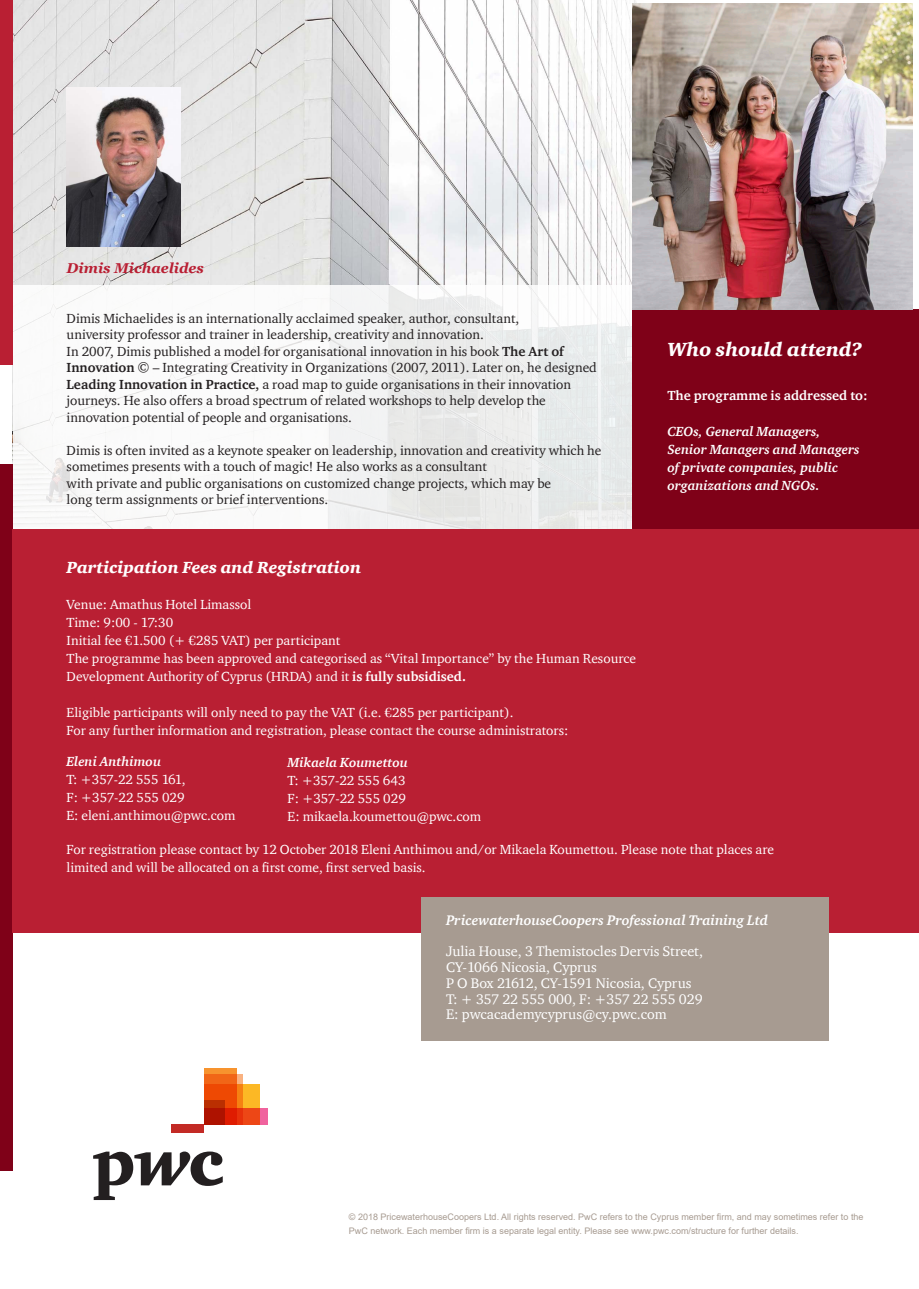
<style>
.page{position:relative;width:919px;height:1289px;background:#fff}
.page>*{position:absolute;margin:0;border:0;box-sizing:border-box;transform-origin:0 0}
.t1{font:italic 900 19.5px "ITC Charter Com";color:#fff}
.t2{font:italic 900 16.5px "ITC Charter Com";color:#fff}
.t3{font:14.25px "ITC Charter Com";color:#fff}
.t4{font:italic 700 14.25px "ITC Charter Com";color:#fff}
.t5{font:italic 700 14.25px "Georgia";color:#b91f33}
.t6{font:13.5px/16.5px "ITC Charter Com";color:#231f20}
.t7{font:13.5px/18px "ITC Charter Com";color:#fff}
.t8{font:italic 700 13.5px/18px "ITC Charter Com";color:#fff}
.t9{font:700 13.5px "ITC Charter Com";color:#fff}
.t10{font:9px/13.5px "Arial";color:#a79b91}
.s1{font-weight:700}
</style>
<div class="page">
<img style="left:13px;top:0;width:630px;height:285px">
<svg style="left:13px;top:285px;width:619px;height:244px"></svg>
<div style="left:632px;top:309px;width:286px;height:234px;background:#7f0118"></div>
<img style="left:67px;top:87px;width:113px;height:160px">
<div style="left:0;top:0;width:13px;height:364px;background:#b91f33"></div>
<div style="left:0;top:464px;width:13px;height:706px;background:#7f0118"></div>
<div style="left:13px;top:529px;width:905px;height:403px;background:#b91f33"></div>
<img style="left:632px;top:4px;width:280px;height:305px">
<div style="left:421px;top:897px;width:407px;height:144px;background:#a79b91"></div>
<div style="left:204px;top:1083px;width:55px;height:41px;background:#fcb825"></div>
<svg style="left:243px;top:1108px;width:24px;height:16px"></svg>
<svg style="left:236px;top:1074px;width:7px;height:50px"></svg>
<svg style="left:204px;top:1068px;width:32px;height:56px"></svg>
<svg style="left:204px;top:1100px;width:20px;height:24px"></svg>
<div style="left:171px;top:1124px;width:33px;height:8px;background:#c32a25"></div>
<svg style="left:93px;top:1151px;width:130px;height:48px"></svg>
<p class="t5" style="left:67px;top:258px;width:139px">Dimis Michaelides</p>
<p class="t6" style="left:67px;top:309px;width:454px">Dimis Michaelides is an internationally acclaimed speaker, author, consultant,</p>
<p class="t6" style="left:67px;top:326px;width:419px">university professor and trainer in leadership, creativity and innovation.</p>
<p class="t6" style="left:67px;top:342px;width:531px">In 2007, Dimis published a model for organisational innovation in his book <span class="s1">The Art of Innovation</span> © – Integrating Creativity in Organizations (2007, 2011). Later on, he designed <span class="s1">Leading Innovation in Practice,</span> a road map to guide organisations in their innovation journeys. He also offers a broad spectrum of related workshops to help develop the innovation potential of people and organisations.</p>
<p class="t6" style="left:67px;top:441px;width:536px">Dimis is often invited as a keynote speaker on leadership, innovation and creativity which he sometimes presents with a touch of magic! He also works as a consultant</p>
<p class="t6" style="left:67px;top:474px;width:486px">with private and public organisations on customized change projects, which may be</p>
<p class="t6" style="left:67px;top:491px;width:263px">long term assignments or brief interventions.</p>
<p class="t2" style="left:67px;top:557px;width:296px">Participation Fees and Registration</p>
<p class="t7" style="left:67px;top:595px;width:186px">Venue: Amathus Hotel Limassol</p>
<p class="t7" style="left:67px;top:613px;width:108px">Time: 9:00 - 17:30</p>
<p class="t7" style="left:67px;top:631px;width:275px">Initial fee €1.500 (+ €285 VAT) per participant</p>
<p class="t7" style="left:67px;top:649px;width:571px">The programme has been approved and categorised as “Vital Importance” by the Human Resource<br>Development Authority of Cyprus (HRDA) and it <span class="s1">is fully subsidised.</span></p>
<p class="t7" style="left:67px;top:703px;width:448px">Eligible participants will only need to pay the VAT (i.e. €285 per participant).</p>
<p class="t7" style="left:67px;top:721px;width:503px">For any further information and registration, please contact the course administrators:</p>
<p class="t1" style="left:667px;top:337px;width:196px">Who should attend?</p>
<p class="t9" style="left:667px;top:387px;width:202px">The programme is addressed to:</p>
<p class="t8" style="left:667px;top:422px;width:194px">CEOs, General Managers,<br>Senior Managers and Managers of private companies, public organizations and NGOs.</p>
<p class="t8" style="left:66px;top:752px;width:96px">Eleni Anthimou</p>
<p class="t7" style="left:66px;top:770px;width:121px">T: +357-22 555 161,</p>
<p class="t7" style="left:66px;top:788px;width:120px">F: +357-22 555 029</p>
<p class="t7" style="left:66px;top:806px;width:171px">E: eleni.anthimou@pwc.com</p>
<p class="t8" style="left:287px;top:753px;width:122px">Mikaela Koumettou</p>
<p class="t7" style="left:287px;top:771px;width:119px">T: +357-22 555 643</p>
<p class="t7" style="left:287px;top:789px;width:120px">F: +357-22 555 029</p>
<p class="t7" style="left:287px;top:807px;width:195px">E: mikaela.koumettou@pwc.com</p>
<p class="t7" style="left:67px;top:840px;width:709px">For registration please contact by 12 October 2018 Eleni Anthimou and/or Mikaela Koumettou. Please note that places are limited and will be allocated on a first come, first served basis.</p>
<p class="t4" style="left:446px;top:911px;width:323px">PricewaterhouseCoopers Professional Training Ltd</p>
<p class="t3" style="left:446px;top:942px;width:258px">Julia House, 3 Themistocles Dervis Street,</p>
<p class="t3" style="left:446px;top:958px;width:152px">CY-1066 Nicosia, Cyprus</p>
<p class="t3" style="left:446px;top:974px;width:247px">P O Box 21612, CY-1591 Nicosia, Cyprus</p>
<p class="t3" style="left:446px;top:989px;width:258px">T: + 357 22 555 000, F: +357 22 555 029</p>
<p class="t3" style="left:446px;top:1005px;width:222px">E: pwcacademycyprus@cy.pwc.com</p>
<p class="t10" style="left:349px;top:1210px;width:516px">© 2018 PricewaterhouseCoopers Ltd. All rights reserved. PwC refers to the Cyprus member firm, and may sometimes refer to the<br>PwC network. Each member firm is a separate legal entity. Please see www.pwc.com/structure for further details.</p>
</div>
